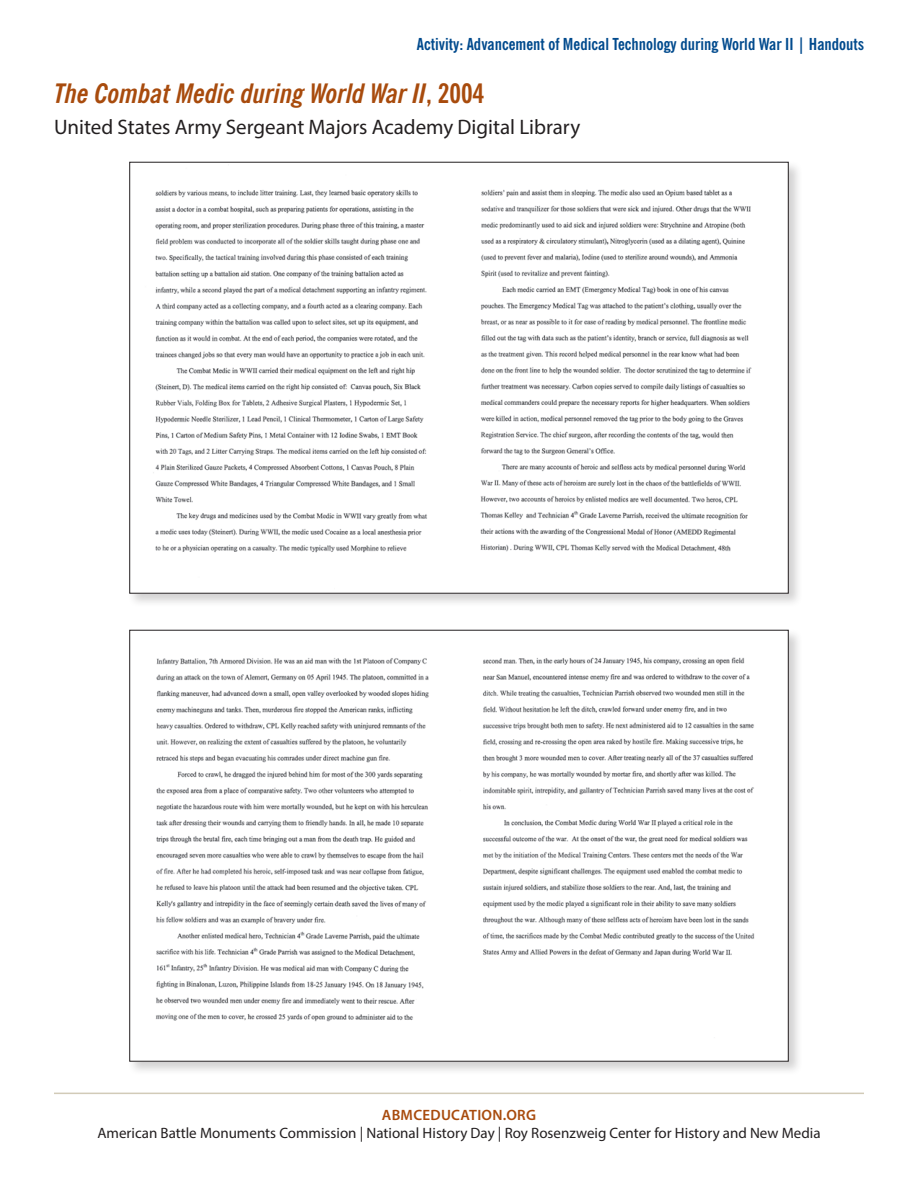
<style>
.page{position:relative;width:918px;height:1188px;background:#fff}
.page>*{position:absolute;margin:0;border:0;box-sizing:border-box;transform-origin:0 0}
.t1{font:italic 700 condensed 27px "News Gothic BT";color:#a84b0d}
.t2{font:21px "Myriad Pro";color:#231f20}
.t3{font:700 condensed 16.5px "News Gothic BT";color:#004a8d}
.t4{font:15px "Myriad Pro";color:#231f20}
.t5{font:600 15px "Myriad Pro";letter-spacing:.02em;color:#a84b0d}
.s1{font-style:normal}
</style>
<div class="page">
<hr style="left:54px;top:1093px;width:810px;height:1px;background:#d2cbb8">
<div style="left:128px;top:628px;width:675px;height:448px;background:#231f20;opacity:.2"></div>
<img style="left:131px;top:632px;width:345px;height:427px">
<img style="left:450px;top:633px;width:334px;height:426px">
<div style="left:128px;top:160px;width:675px;height:448px;background:#231f20;opacity:.2"></div>
<img style="left:131px;top:164px;width:345px;height:427px">
<img style="left:449px;top:165px;width:333px;height:426px">
<p class="t3" style="left:417px;top:34px;width:449px">Activity: Advancement of Medical Technology during World War II | Handouts</p>
<h1 class="t1" style="left:54px;top:77px;width:432px">The Combat Medic during World War II<span class="s1">, 2004</span></h1>
<h2 class="t2" style="left:54px;top:114px;width:528px">United States Army Sergeant Majors Academy Digital Library</h2>
<p class="t5" style="left:382px;top:1105px;width:156px">ABMCEDUCATION.ORG</p>
<p class="t4" style="left:97px;top:1123px;width:725px">American Battle Monuments Commission | National History Day | Roy Rosenzweig Center for History and New Media</p>
</div>
